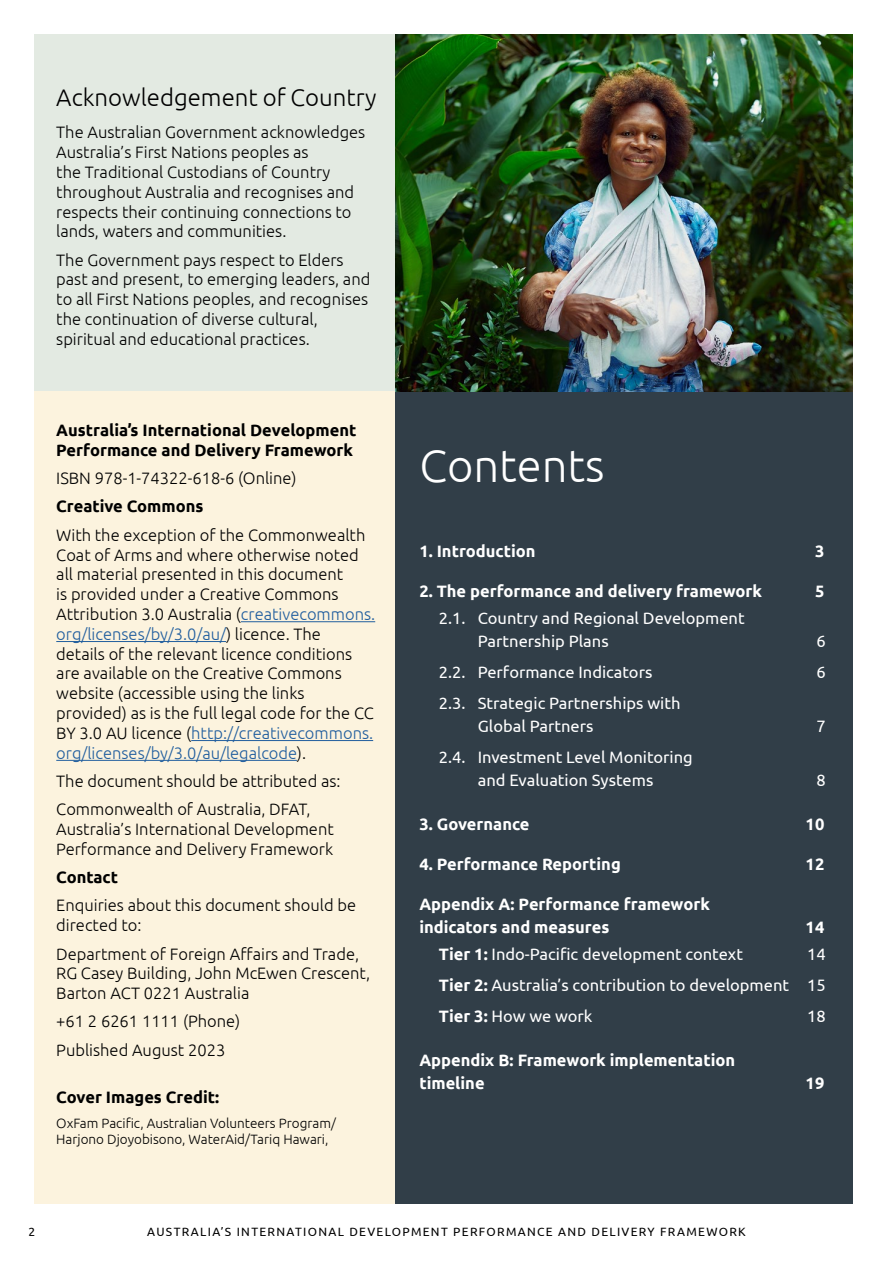
<style>
.page{position:relative;width:893px;height:1263px;background:#fff}
.page>*{position:absolute;margin:0;border:0;box-sizing:border-box;transform-origin:0 0}
.t1{font:300 45.45px "Ubuntu";color:#fff}
.t2{font:300 24px "Ubuntu";color:#000}
.Body_Break{font:300 16.5px/19.8px "Ubuntu";color:#000}
.Body{font:300 16.5px/19.8px "Ubuntu";color:#000}
.t3{font:16.5px/22.8px "Ubuntu";color:#fff}
.t4{font:700 16.5px/22.8px "Ubuntu";color:#fff}
.Body_Break-2{font:700 16.5px/19.8px "Ubuntu";color:#000}
.Body_small{font:300 13.5px/16.2px "Ubuntu";color:#000}
.t5{font:12px "Ubuntu";letter-spacing:.11em;color:#000}
.s1{color:#215e9e}
.s2{font-weight:700}
</style>
<div class="page">
<div style="left:34px;top:34px;width:361px;height:359px;background:#e3eae2"></div>
<div style="left:34px;top:391px;width:361px;height:812px;background:#fcf3de"></div>
<div style="left:395px;top:34px;width:458px;height:1169px;background:#313e48"></div>
<img style="left:395px;top:34px;width:458px;height:357px">
<hr style="left:892px;top:0;width:1px;height:1263px;background:#339c96">
<svg style="left:892px;top:837px;width:1px;height:421px"></svg>
<hr style="left:241px;top:621px;width:134px;height:1px;background:#215e9e">
<hr style="left:56px;top:641px;width:170px;height:1px;background:#215e9e">
<hr style="left:191px;top:740px;width:182px;height:1px;background:#215e9e">
<hr style="left:56px;top:760px;width:241px;height:1px;background:#215e9e">
<h2 class="t2" style="left:56px;top:83px;width:322px">Acknowledgement of Country</h2>
<p class="Body" style="left:56px;top:122px;width:311px">The Australian Government acknowledges Australia’s First Nations peoples as<br>the Traditional Custodians of Country throughout Australia and recognises and respects their continuing connections to lands, waters and communities.</p>
<p class="Body" style="left:56px;top:249px;width:316px">The Government pays respect to Elders past and present, to emerging leaders, and to all First Nations peoples, and recognises the continuation of diverse cultural, spiritual and educational practices.</p>
<p class="Body_Break-2" style="left:56px;top:420px;width:302px">Australia’s International Development<br>Performance and Delivery Framework</p>
<p class="Body_Break" style="left:56px;top:468px;width:242px">ISBN 978-1-74322-618-6 (Online)</p>
<p class="Body_Break-2" style="left:56px;top:496px;width:149px">Creative Commons</p>
<p class="Body_Break" style="left:56px;top:525px;width:320px">With the exception of the Commonwealth Coat of Arms and where otherwise noted all material presented in this document<br>is provided under a Creative Commons Attribution 3.0 Australia (<span class="s1">creativecommons. org/licenses/by/3.0/au/</span>) licence. The<br>details of the relevant licence conditions are available on the Creative Commons website (accessible using the links provided) as is the full legal code for the CC BY 3.0 AU licence (<span class="s1">http://creativecommons. org/licenses/by/3.0/au/legalcode</span>).</p>
<p class="Body_Break" style="left:56px;top:771px;width:286px">The document should be attributed as:</p>
<p class="Body_Break" style="left:56px;top:799px;width:279px">Commonwealth of Australia, DFAT,<br>Australia’s International Development<br>Performance and Delivery Framework</p>
<p class="Body_Break-2" style="left:56px;top:867px;width:63px">Contact</p>
<p class="Body_Break" style="left:56px;top:895px;width:301px">Enquiries about this document should be directed to:</p>
<p class="Body_Break" style="left:56px;top:943px;width:315px">Department of Foreign Affairs and Trade,<br>RG Casey Building, John McEwen Crescent,<br>Barton ACT 0221 Australia</p>
<p class="Body_Break" style="left:56px;top:1011px;width:185px">+61 2 6261 1111 (Phone)</p>
<p class="Body" style="left:56px;top:1039px;width:171px">Published August 2023</p>
<p class="Body_Break-2" style="left:56px;top:1087px;width:165px">Cover Images Credit:</p>
<p class="Body_small" style="left:56px;top:1114px;width:281px">OxFam Pacific, Australian Volunteers Program/<br>Harjono Djoyobisono, WaterAid/Tariq Hawari,</p>
<h2 class="t1" style="left:419px;top:438px;width:187px">Contents</h2>
<p class="t4" style="left:419px;top:539px;width:118px">1. Introduction</p>
<p class="t4" style="left:815px;top:539px;width:11px">3</p>
<p class="t4" style="left:419px;top:579px;width:344px">2. The performance and delivery framework</p>
<p class="t4" style="left:815px;top:579px;width:11px">5</p>
<p class="t3" style="left:478px;top:606px;width:268px;text-indent:-39px">2.1. Country and Regional Development<br>Partnership Plans</p>
<p class="t3" style="left:817px;top:629px;width:11px">6</p>
<p class="t3" style="left:439px;top:660px;width:215px">2.2. Performance Indicators</p>
<p class="t3" style="left:817px;top:660px;width:11px">6</p>
<p class="t3" style="left:478px;top:691px;width:204px;text-indent:-39px">2.3. Strategic Partnerships with<br>Global Partners</p>
<p class="t3" style="left:817px;top:714px;width:11px">7</p>
<p class="t3" style="left:439px;top:746px;width:255px;text-align:center">2.4. Investment Level Monitoring and Evaluation Systems</p>
<p class="t3" style="left:817px;top:768px;width:11px">8</p>
<p class="t4" style="left:419px;top:813px;width:112px">3. Governance</p>
<p class="t4" style="left:806px;top:813px;width:20px">10</p>
<p class="t4" style="left:419px;top:852px;width:203px">4. Performance Reporting</p>
<p class="t4" style="left:806px;top:852px;width:20px">12</p>
<p class="t4" style="left:419px;top:892px;width:292px">Appendix A: Performance framework indicators and measures</p>
<p class="t4" style="left:806px;top:915px;width:20px">14</p>
<p class="t3" style="left:439px;top:942px;width:306px"><span class="s2">Tier 1:</span> Indo-Pacific development context</p>
<p class="t3" style="left:807px;top:942px;width:20px">14</p>
<p class="t3" style="left:439px;top:973px;width:389px"><span class="s2">Tier 2:</span> Australia’s contribution to development 15</p>
<p class="t3" style="left:439px;top:1005px;width:155px"><span class="s2">Tier 3:</span> How we work</p>
<p class="t3" style="left:807px;top:1005px;width:20px">18</p>
<p class="t4" style="left:419px;top:1049px;width:317px">Appendix B: Framework implementation timeline</p>
<p class="t4" style="left:806px;top:1072px;width:20px">19</p>
<p class="t5" style="left:29px;top:1225px;width:8px">2</p>
<p class="t5" style="left:147px;top:1225px;width:600px">AUSTRALIA’S INTERNATIONAL DEVELOPMENT PERFORMANCE AND DELIVERY FRAMEWORK</p>
</div>
